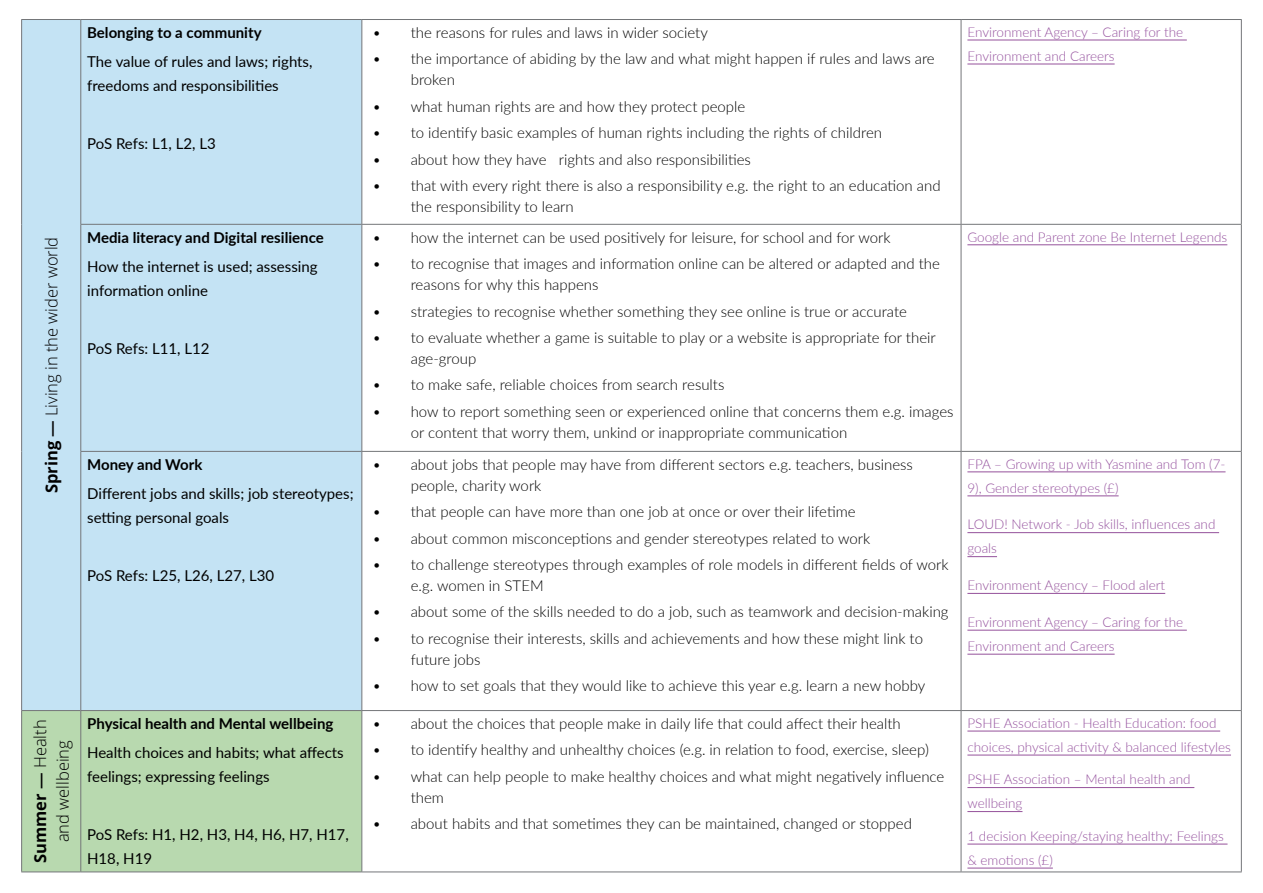
<style>
.page{position:relative;width:1263px;height:893px;background:#fff}
.page>*{position:absolute;margin:0;border:0;box-sizing:border-box;transform-origin:0 0}
.t1{font:300 16.5px/22.5px "Open Sans";color:#000;text-align:center}
.t2{font:300 15px/21px "Lato";color:#000}
.t3{font:15px/24px "Lato";color:#000}
.t4{font:700 15px "Lato";color:#000}
.t5{font:300 13.5px/24px "Lato";color:#95519e}
.t6{font:300 13.5px "Lato";color:#95529b}
.s1{font-weight:700}
.s2{font-weight:600}
</style>
<div class="page">
<div style="left:22px;top:20px;width:339px;height:690px;background:#c4e3f4"></div>
<div style="left:22px;top:711px;width:339px;height:160px;background:#b8d9af"></div>
<hr style="left:21px;top:19px;width:60px;height:1px;background:#747679">
<hr style="left:21px;top:20px;width:1px;height:204px;background:#747679">
<hr style="left:81px;top:19px;width:281px;height:1px;background:#747679">
<hr style="left:80px;top:20px;width:1px;height:204px;background:#747679">
<hr style="left:362px;top:19px;width:599px;height:1px;background:#747679">
<hr style="left:361px;top:20px;width:1px;height:204px;background:#747679">
<hr style="left:961px;top:19px;width:281px;height:1px;background:#747679">
<hr style="left:961px;top:20px;width:1px;height:204px;background:#747679">
<hr style="left:1241px;top:20px;width:1px;height:204px;background:#747679">
<hr style="left:21px;top:224px;width:1px;height:227px;background:#747679">
<hr style="left:80px;top:224px;width:282px;height:1px;background:#747679">
<hr style="left:80px;top:225px;width:1px;height:226px;background:#747679">
<hr style="left:362px;top:224px;width:599px;height:1px;background:#747679">
<hr style="left:361px;top:225px;width:1px;height:226px;background:#747679">
<hr style="left:961px;top:224px;width:281px;height:1px;background:#747679">
<hr style="left:961px;top:225px;width:1px;height:226px;background:#747679">
<hr style="left:1241px;top:225px;width:1px;height:226px;background:#747679">
<hr style="left:21px;top:451px;width:1px;height:259px;background:#747679">
<hr style="left:80px;top:451px;width:282px;height:1px;background:#747679">
<hr style="left:80px;top:452px;width:1px;height:258px;background:#747679">
<hr style="left:362px;top:451px;width:599px;height:1px;background:#747679">
<hr style="left:361px;top:452px;width:1px;height:258px;background:#747679">
<hr style="left:961px;top:451px;width:281px;height:1px;background:#747679">
<hr style="left:961px;top:452px;width:1px;height:258px;background:#747679">
<hr style="left:1241px;top:452px;width:1px;height:258px;background:#747679">
<hr style="left:21px;top:710px;width:60px;height:1px;background:#747679">
<hr style="left:21px;top:711px;width:1px;height:160px;background:#747679">
<hr style="left:81px;top:710px;width:281px;height:1px;background:#747679">
<hr style="left:80px;top:711px;width:1px;height:160px;background:#747679">
<hr style="left:362px;top:710px;width:599px;height:1px;background:#747679">
<hr style="left:361px;top:711px;width:1px;height:160px;background:#747679">
<hr style="left:961px;top:710px;width:281px;height:1px;background:#747679">
<hr style="left:961px;top:711px;width:1px;height:160px;background:#747679">
<hr style="left:1241px;top:711px;width:1px;height:160px;background:#747679">
<hr style="left:21px;top:871px;width:60px;height:1px;background:#747679">
<hr style="left:81px;top:871px;width:281px;height:1px;background:#747679">
<hr style="left:362px;top:871px;width:599px;height:1px;background:#747679">
<hr style="left:961px;top:871px;width:281px;height:1px;background:#747679">
<hr style="left:967px;top:40px;width:220px;height:1px;background:#95529b">
<hr style="left:967px;top:64px;width:148px;height:1px;background:#95529b">
<hr style="left:967px;top:245px;width:260px;height:1px;background:#95529b">
<hr style="left:967px;top:472px;width:258px;height:1px;background:#95529b">
<hr style="left:967px;top:496px;width:151px;height:1px;background:#95529b">
<hr style="left:967px;top:532px;width:252px;height:1px;background:#95529b">
<hr style="left:967px;top:556px;width:30px;height:1px;background:#95529b">
<hr style="left:967px;top:593px;width:198px;height:1px;background:#95529b">
<hr style="left:967px;top:630px;width:220px;height:1px;background:#95529b">
<hr style="left:967px;top:654px;width:148px;height:1px;background:#95529b">
<hr style="left:967px;top:731px;width:253px;height:1px;background:#95529b">
<hr style="left:967px;top:755px;width:264px;height:1px;background:#95529b">
<hr style="left:967px;top:787px;width:227px;height:1px;background:#95529b">
<hr style="left:967px;top:811px;width:55px;height:1px;background:#95529b">
<hr style="left:967px;top:844px;width:260px;height:1px;background:#95529b">
<hr style="left:967px;top:868px;width:86px;height:1px;background:#95529b">
<p class="t4" style="left:87px;top:21px;width:176px">Belonging to a community</p>
<p class="t3" style="left:87px;top:49px;width:227px">The value of rules and laws; rights, freedoms and responsibilities</p>
<p class="t3" style="left:87px;top:131px;width:130px">PoS Refs: L1, L2, L3</p>
<p class="t1" style="left:40px;top:493px;width:258px;rotate:-90deg"><span class="s1">Spring</span> <span class="s2">—</span> Living in the wider world</p>
<p class="t4" style="left:87px;top:226px;width:238px">Media literacy and Digital resilience</p>
<p class="t3" style="left:87px;top:254px;width:232px">How the internet is used; assessing information online</p>
<p class="t3" style="left:87px;top:336px;width:124px">PoS Refs: L11, L12</p>
<p class="t4" style="left:87px;top:453px;width:117px">Money and Work</p>
<p class="t3" style="left:87px;top:481px;width:268px">Different jobs and skills; job stereotypes; setting personal goals</p>
<p class="t3" style="left:87px;top:563px;width:189px">PoS Refs: L25, L26, L27, L30</p>
<p class="t1" style="left:29px;top:863px;width:145px;rotate:-90deg"><span class="s1">Summer</span> <span class="s2">—</span> Health and wellbeing</p>
<p class="t4" style="left:87px;top:712px;width:248px">Physical health and Mental wellbeing</p>
<p class="t3" style="left:87px;top:740px;width:258px">Health choices and habits; what affects feelings; expressing feelings</p>
<p class="t3" style="left:87px;top:822px;width:263px">PoS Refs: H1, H2, H3, H4, H6, H7, H17,<br>H18, H19</p>
<p class="t2" style="left:372px;top:22px;width:337px">• the reasons for rules and laws in wider society</p>
<p class="t2" style="left:411px;top:48px;width:525px;text-indent:-38px">• the importance of abiding by the law and what might happen if rules and laws are broken</p>
<p class="t2" style="left:372px;top:95px;width:374px">• what human rights are and how they protect people</p>
<p class="t2" style="left:372px;top:122px;width:511px">• to identify basic examples of human rights including the rights of children</p>
<p class="t2" style="left:372px;top:148px;width:380px">• about how they have rights and also responsibilities</p>
<p class="t2" style="left:411px;top:175px;width:531px;text-indent:-38px">• that with every right there is also a responsibility e.g. the right to an education and the responsibility to learn</p>
<p class="t2" style="left:372px;top:226px;width:520px">• how the internet can be used positively for leisure, for school and for work</p>
<p class="t2" style="left:411px;top:253px;width:531px;text-indent:-38px">• to recognise that images and information online can be altered or adapted and the reasons for why this happens</p>
<p class="t2" style="left:372px;top:300px;width:536px">• strategies to recognise whether something they see online is true or accurate</p>
<p class="t2" style="left:411px;top:327px;width:526px;text-indent:-38px">• to evaluate whether a game is suitable to play or a website is appropriate for their age-group</p>
<p class="t2" style="left:372px;top:374px;width:353px">• to make safe, reliable choices from search results</p>
<p class="t2" style="left:411px;top:400px;width:544px;text-indent:-38px">• how to report something seen or experienced online that concerns them e.g. images or content that worry them, unkind or inappropriate communication</p>
<p class="t2" style="left:411px;top:453px;width:504px;text-indent:-38px">• about jobs that people may have from different sectors e.g. teachers, business people, charity work</p>
<p class="t2" style="left:372px;top:501px;width:485px">• that people can have more than one job at once or over their lifetime</p>
<p class="t2" style="left:372px;top:527px;width:499px">• about common misconceptions and gender stereotypes related to work</p>
<p class="t2" style="left:411px;top:554px;width:539px;text-indent:-38px">• to challenge stereotypes through examples of role models in different fields of work e.g. women in STEM</p>
<p class="t2" style="left:372px;top:601px;width:577px">• about some of the skills needed to do a job, such as teamwork and decision-making</p>
<p class="t2" style="left:411px;top:627px;width:514px;text-indent:-38px">• to recognise their interests, skills and achievements and how these might link to future jobs</p>
<p class="t2" style="left:372px;top:675px;width:554px">• how to set goals that they would like to achieve this year e.g. learn a new hobby</p>
<p class="t2" style="left:372px;top:713px;width:530px">• about the choices that people make in daily life that could affect their health</p>
<p class="t2" style="left:372px;top:739px;width:558px">• to identify healthy and unhealthy choices (e.g. in relation to food, exercise, sleep)</p>
<p class="t2" style="left:411px;top:765px;width:535px;text-indent:-38px">• what can help people to make healthy choices and what might negatively influence them</p>
<p class="t2" style="left:372px;top:813px;width:541px">• about habits and that sometimes they can be maintained, changed or stopped</p>
<p class="t5" style="left:967px;top:19px;width:217px">Environment Agency – Caring for the<br>Environment and Careers</p>
<p class="t5" style="left:967px;top:224px;width:261px">Google and Parent zone Be Internet Legends</p>
<p class="t5" style="left:967px;top:451px;width:260px">FPA – Growing up with Yasmine and Tom (7-<br>9), Gender stereotypes (£)</p>
<p class="t5" style="left:967px;top:512px;width:249px">LOUD! Network - Job skills, influences and goals</p>
<p class="t6" style="left:967px;top:576px;width:199px">Environment Agency – Flood alert</p>
<p class="t5" style="left:967px;top:610px;width:217px">Environment Agency – Caring for the<br>Environment and Careers</p>
<p class="t5" style="left:967px;top:710px;width:265px">PSHE Association - Health Education: food choices, physical activity &amp; balanced lifestyles</p>
<p class="t5" style="left:967px;top:767px;width:225px">PSHE Association – Mental health and wellbeing</p>
<p class="t5" style="left:967px;top:823px;width:258px">1 decision Keeping/staying healthy; Feelings &amp; emotions (£)</p>
</div>
